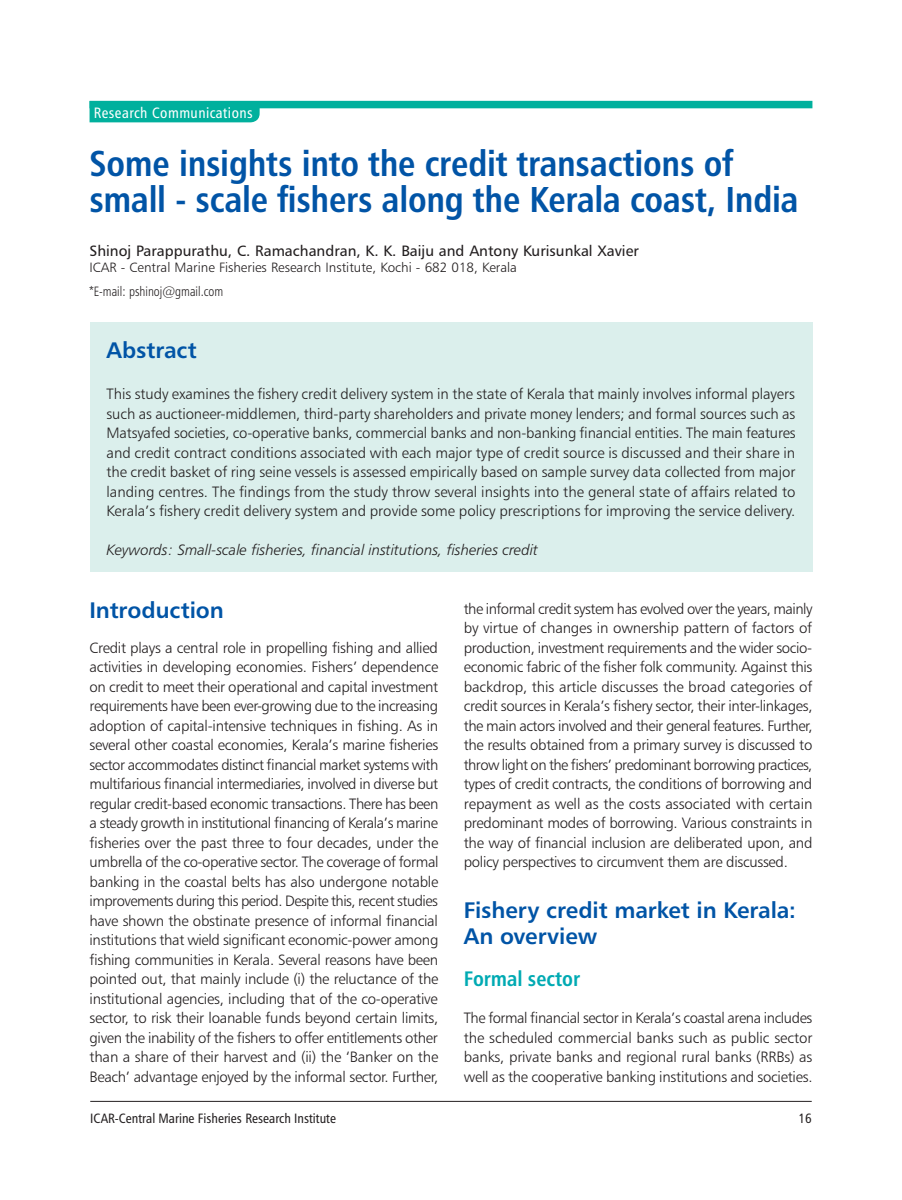
<style>
.page{position:relative;width:902px;height:1200px;background:#fff}
.page>*{position:absolute;margin:0;border:0;box-sizing:border-box;transform-origin:0 0}
.t1{font:36px/36px "Humanist 777 BT Bold Condensed B";letter-spacing:-.005em;color:#0154a6}
.SUB{font:22.5px/25.5px "Humanist 777 BT Bold B";letter-spacing:-.005em;color:#0154a6}
.Sub2{font:21px "Humanist 777 BT Bold Condensed B";color:#00aab3}
.BODY{font:15px/19.5px "Humanist 777 BT Light B";letter-spacing:-.015em;color:#231f20;text-align:justify}
.DRNAME{font:15px "Humanist 777 BT Roman B";color:#231f20}
.BODY-2{font:15px "Humanist 777 BT Light Italic B";color:#231f20}
.t2{font:15px "Humanist 777 BT Roman Condensed B";letter-spacing:.03em;color:#fff}
.DR_ADDR{font:13.5px "Humanist 777 BT Light B";color:#231f20}
.t3{font:13.5px "Humanist 777 BT Roman Condensed B";color:#231f20}
.EMAIL{font:13.5px "Humanist 777 BT Light Condensed B";color:#231f20;scale:.95 1}
</style>
<div class="page">
<hr style="left:90px;top:1101px;width:722px;height:1px;background:#231f20">
<div style="left:90px;top:101px;width:722px;height:7px;background:#00b09d"></div>
<div style="left:90px;top:108px;width:170px;height:14px;background:#00b09d"></div>
<div style="left:90px;top:322px;width:722px;height:250px;background:#dbefec"></div>
<p class="t2" style="left:94px;top:103px;width:160px">Research Communications</p>
<p class="t1" style="left:90px;top:145px;width:711px">Some insights into the credit transactions of small - scale fishers along the Kerala coast, India</p>
<p class="DRNAME" style="left:90px;top:241px;width:551px">Shinoj Parappurathu, C. Ramachandran, K. K. Baiju and Antony Kurisunkal Xavier</p>
<p class="DR_ADDR" style="left:90px;top:259px;width:429px">ICAR - Central Marine Fisheries Research Institute, Kochi - 682 018, Kerala</p>
<p class="EMAIL" style="left:90px;top:283px;width:142px">*E-mail: pshinoj@gmail.com</p>
<p class="SUB" style="left:107px;top:337px;width:92px">Abstract</p>
<p class="BODY" style="left:107px;top:384px;width:691px">This study examines the fishery credit delivery system in the state of Kerala that mainly involves informal players such as auctioneer-middlemen, third-party shareholders and private money lenders; and formal sources such as Matsyafed societies, co-operative banks, commercial banks and non-banking financial entities. The main features and credit contract conditions associated with each major type of credit source is discussed and their share in the credit basket of ring seine vessels is assessed empirically based on sample survey data collected from major landing centres. The findings from the study throw several insights into the general state of affairs related to Kerala’s fishery credit delivery system and provide some policy prescriptions for improving the service delivery.</p>
<p class="BODY-2" style="left:107px;top:541px;width:433px">Keywords: Small-scale fisheries, financial institutions, fisheries credit</p>
<p class="SUB" style="left:90px;top:597px;width:136px">Introduction</p>
<p class="BODY" style="left:90px;top:637px;width:350px">Credit plays a central role in propelling fishing and allied activities in developing economies. Fishers’ dependence on credit to meet their operational and capital investment requirements have been ever-growing due to the increasing adoption of capital-intensive techniques in fishing. As in several other coastal economies, Kerala’s marine fisheries sector accommodates distinct financial market systems with multifarious financial intermediaries, involved in diverse but regular credit-based economic transactions. There has been a steady growth in institutional financing of Kerala’s marine fisheries over the past three to four decades, under the umbrella of the co-operative sector. The coverage of formal banking in the coastal belts has also undergone notable improvements during this period. Despite this, recent studies have shown the obstinate presence of informal financial institutions that wield significant economic-power among fishing communities in Kerala. Several reasons have been pointed out, that mainly include (i) the reluctance of the institutional agencies, including that of the co-operative sector, to risk their loanable funds beyond certain limits, given the inability of the fishers to offer entitlements other than a share of their harvest and (ii) the ‘Banker on the Beach’ advantage enjoyed by the informal sector. Further,</p>
<p class="BODY" style="left:464px;top:598px;width:350px">the informal credit system has evolved over the years, mainly by virtue of changes in ownership pattern of factors of production, investment requirements and the wider socio&shy;economic fabric of the fisher folk community. Against this backdrop, this article discusses the broad categories of credit sources in Kerala’s fishery sector, their inter-linkages, the main actors involved and their general features. Further, the results obtained from a primary survey is discussed to throw light on the fishers’ predominant borrowing practices, types of credit contracts, the conditions of borrowing and repayment as well as the costs associated with certain predominant modes of borrowing. Various constraints in the way of financial inclusion are deliberated upon, and policy perspectives to circumvent them are discussed.</p>
<p class="SUB" style="left:464px;top:897px;width:334px">Fishery credit market in Kerala:<br>An overview</p>
<p class="Sub2" style="left:464px;top:966px;width:118px">Formal sector</p>
<p class="BODY" style="left:464px;top:1008px;width:350px">The formal financial sector in Kerala’s coastal arena includes the scheduled commercial banks such as public sector banks, private banks and regional rural banks (RRBs) as well as the cooperative banking institutions and societies.</p>
<p class="t3" style="left:90px;top:1110px;width:247px">ICAR-Central Marine Fisheries Research Institute</p>
<p class="t3" style="left:798px;top:1110px;width:15px">16</p>
</div>
